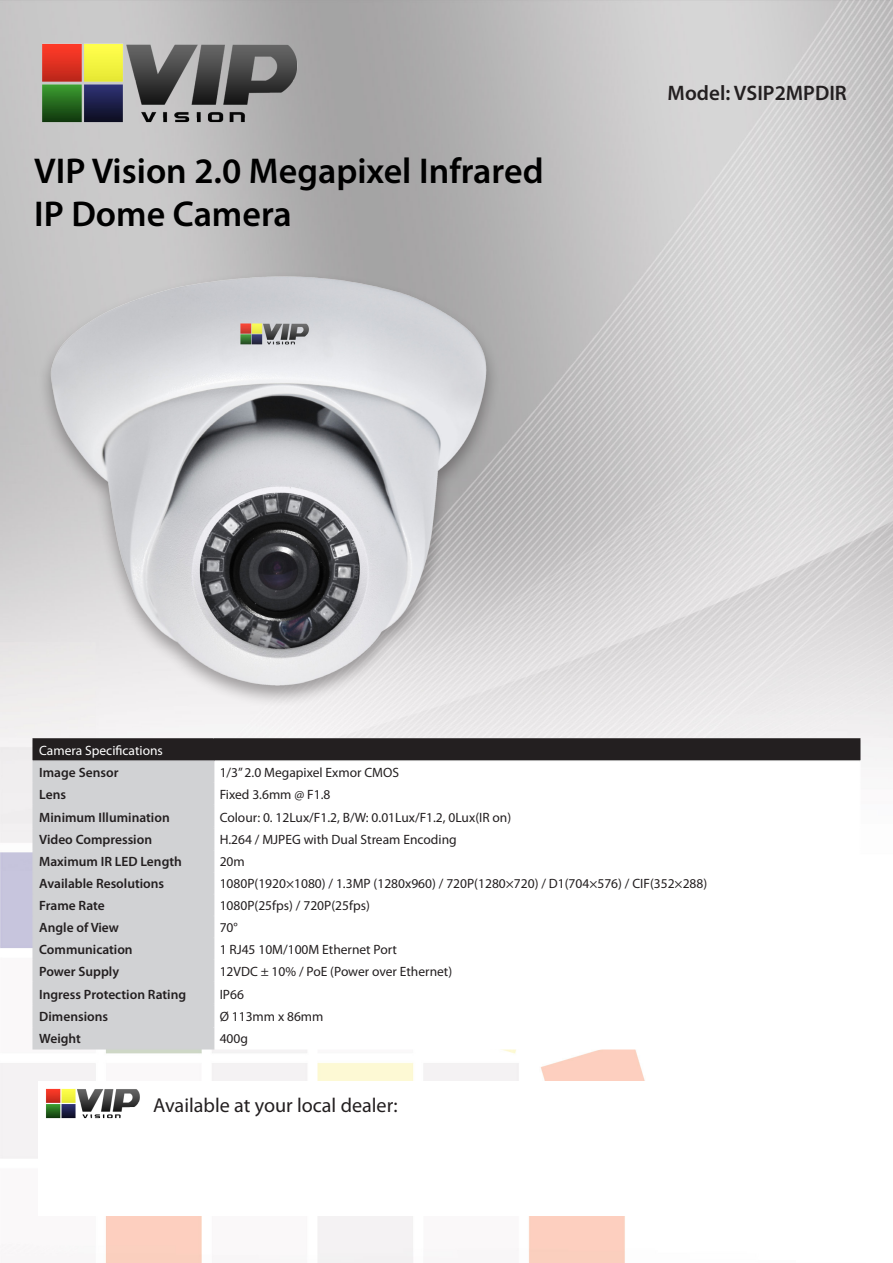
<style>
.page{position:relative;width:893px;height:1263px;background:#fff}
.page>*{position:absolute;margin:0;border:0;box-sizing:border-box;transform-origin:0 0}
.t1{font:600 36px/43.2px "Myriad Pro";color:#000}
.t2{font:600 21px "Myriad Pro";color:#231f20}
.t3{font:20.1px "Myriad Pro";color:#231f20}
.t4{font:13.5px "Myriad Pro";color:#231f20}
.t5{font:600 13.5px "Myriad Pro";color:#231f20}
.t6{font:13.5px "Myriad Pro";color:#fff}
</style>
<div class="page">
<img style="left:0;top:0;width:893px;height:1263px">
<img style="left:37px;top:42px;width:263px;height:84px">
<div style="left:33px;top:739px;width:827px;height:22px;background:#231f20"></div>
<div style="left:34px;top:762px;width:179px;height:286px;background:#d1d2d4"></div>
<svg style="left:214px;top:762px;width:645px;height:264px"></svg>
<div style="left:214px;top:1027px;width:646px;height:22px;background:#fff"></div>
<hr style="left:32px;top:738px;width:182px;height:2px;background:#231f20">
<hr style="left:32px;top:740px;width:2px;height:20px;background:#231f20">
<hr style="left:214px;top:738px;width:646px;height:2px;background:#231f20">
<hr style="left:214px;top:782px;width:646px;height:2px;background:#fff">
<hr style="left:214px;top:805px;width:646px;height:1px;background:#fff">
<hr style="left:214px;top:827px;width:646px;height:1px;background:#fff">
<hr style="left:214px;top:849px;width:646px;height:1px;background:#fff">
<hr style="left:214px;top:871px;width:646px;height:1px;background:#fff">
<hr style="left:214px;top:893px;width:646px;height:2px;background:#fff">
<hr style="left:214px;top:915px;width:646px;height:2px;background:#fff">
<hr style="left:214px;top:937px;width:646px;height:2px;background:#fff">
<hr style="left:214px;top:959px;width:646px;height:2px;background:#fff">
<hr style="left:214px;top:982px;width:646px;height:1px;background:#fff">
<hr style="left:214px;top:1004px;width:646px;height:1px;background:#fff">
<hr style="left:214px;top:760px;width:646px;height:2px;background:#fff">
<hr style="left:32px;top:1005px;width:2px;height:21px;background:#d1d2d4">
<hr style="left:32px;top:760px;width:182px;height:2px;background:#d1d2d4">
<hr style="left:32px;top:762px;width:2px;height:20px;background:#d1d2d4">
<hr style="left:32px;top:782px;width:182px;height:2px;background:#d1d2d4">
<hr style="left:32px;top:784px;width:2px;height:21px;background:#d1d2d4">
<hr style="left:32px;top:805px;width:182px;height:1px;background:#d1d2d4">
<hr style="left:32px;top:806px;width:2px;height:21px;background:#d1d2d4">
<hr style="left:32px;top:983px;width:2px;height:21px;background:#d1d2d4">
<hr style="left:32px;top:1004px;width:182px;height:1px;background:#d1d2d4">
<hr style="left:32px;top:827px;width:182px;height:1px;background:#d1d2d4">
<hr style="left:32px;top:828px;width:2px;height:21px;background:#d1d2d4">
<hr style="left:32px;top:982px;width:182px;height:1px;background:#d1d2d4">
<hr style="left:32px;top:849px;width:182px;height:1px;background:#d1d2d4">
<hr style="left:32px;top:850px;width:2px;height:21px;background:#d1d2d4">
<hr style="left:32px;top:961px;width:2px;height:21px;background:#d1d2d4">
<hr style="left:32px;top:871px;width:182px;height:1px;background:#d1d2d4">
<hr style="left:32px;top:872px;width:2px;height:21px;background:#d1d2d4">
<hr style="left:32px;top:959px;width:182px;height:2px;background:#d1d2d4">
<hr style="left:32px;top:893px;width:182px;height:2px;background:#d1d2d4">
<hr style="left:32px;top:895px;width:2px;height:20px;background:#d1d2d4">
<hr style="left:32px;top:939px;width:2px;height:20px;background:#d1d2d4">
<hr style="left:32px;top:915px;width:182px;height:2px;background:#d1d2d4">
<hr style="left:32px;top:917px;width:2px;height:20px;background:#d1d2d4">
<hr style="left:32px;top:937px;width:182px;height:2px;background:#d1d2d4">
<hr style="left:214px;top:1026px;width:646px;height:1px;background:#fff">
<svg style="left:859px;top:760px;width:1px;height:266px"></svg>
<hr style="left:32px;top:1026px;width:182px;height:1px;background:#d1d2d4">
<hr style="left:32px;top:1027px;width:2px;height:21px;background:#d1d2d4">
<svg style="left:213px;top:762px;width:1px;height:286px"></svg>
<hr style="left:32px;top:1048px;width:182px;height:1px;background:#d1d2d4">
<div style="left:37px;top:271px;width:463px;height:437px;background:#231f20;opacity:.4"></div>
<img style="left:44px;top:255px;width:447px;height:447px">
<div style="left:38px;top:1081px;width:808px;height:134px;background:#fff"></div>
<img style="left:46px;top:1089px;width:94px;height:30px">
<h1 class="t1" style="left:34px;top:148px;width:511px">VIP Vision 2.0 Megapixel Infrared<br>IP Dome Camera</h1>
<h2 class="t2" style="left:668px;top:80px;width:181px">Model: VSIP2MPDIR</h2>
<p class="t6" style="left:39px;top:742px;width:125px">Camera Specifications</p>
<p class="t5" style="left:39px;top:764px;width:81px">Image Sensor</p>
<p class="t4" style="left:220px;top:764px;width:181px">1/3” 2.0 Megapixel Exmor CMOS</p>
<p class="t5" style="left:39px;top:786px;width:28px">Lens</p>
<p class="t4" style="left:220px;top:786px;width:112px">Fixed 3.6mm @ F1.8</p>
<p class="t5" style="left:39px;top:808px;width:132px">Minimum Illumination</p>
<p class="t4" style="left:220px;top:809px;width:293px">Colour: 0. 12Lux/F1.2, B/W: 0.01Lux/F1.2, 0Lux(IR on)</p>
<p class="t5" style="left:39px;top:830px;width:114px">Video Compression</p>
<p class="t4" style="left:220px;top:831px;width:239px">H.264 / MJPEG with Dual Stream Encoding</p>
<p class="t5" style="left:39px;top:853px;width:144px">Maximum IR LED Length</p>
<p class="t4" style="left:220px;top:853px;width:27px">20m</p>
<p class="t5" style="left:39px;top:875px;width:127px">Available Resolutions</p>
<p class="t4" style="left:220px;top:875px;width:489px">1080P(1920×1080) / 1.3MP (1280x960) / 720P(1280×720) / D1(704×576) / CIF(352×288)</p>
<p class="t5" style="left:39px;top:897px;width:67px">Frame Rate</p>
<p class="t4" style="left:220px;top:897px;width:152px">1080P(25fps) / 720P(25fps)</p>
<p class="t5" style="left:39px;top:919px;width:81px">Angle of View</p>
<p class="t4" style="left:220px;top:919px;width:20px">70°</p>
<p class="t5" style="left:39px;top:941px;width:95px">Communication</p>
<p class="t4" style="left:220px;top:941px;width:179px">1 RJ45 10M/100M Ethernet Port</p>
<p class="t5" style="left:39px;top:963px;width:81px">Power Supply</p>
<p class="t4" style="left:220px;top:963px;width:234px">12VDC ± 10% / PoE (Power over Ethernet)</p>
<p class="t5" style="left:39px;top:985px;width:148px">Ingress Protection Rating</p>
<p class="t4" style="left:220px;top:986px;width:26px">IP66</p>
<p class="t5" style="left:39px;top:1007px;width:70px">Dimensions</p>
<p class="t4" style="left:220px;top:1008px;width:105px">Ø 113mm x 86mm</p>
<p class="t5" style="left:39px;top:1030px;width:43px">Weight</p>
<p class="t4" style="left:220px;top:1030px;width:30px">400g</p>
<h3 class="t3" style="left:153px;top:1093px;width:246px">Available at your local dealer:</h3>
</div>
